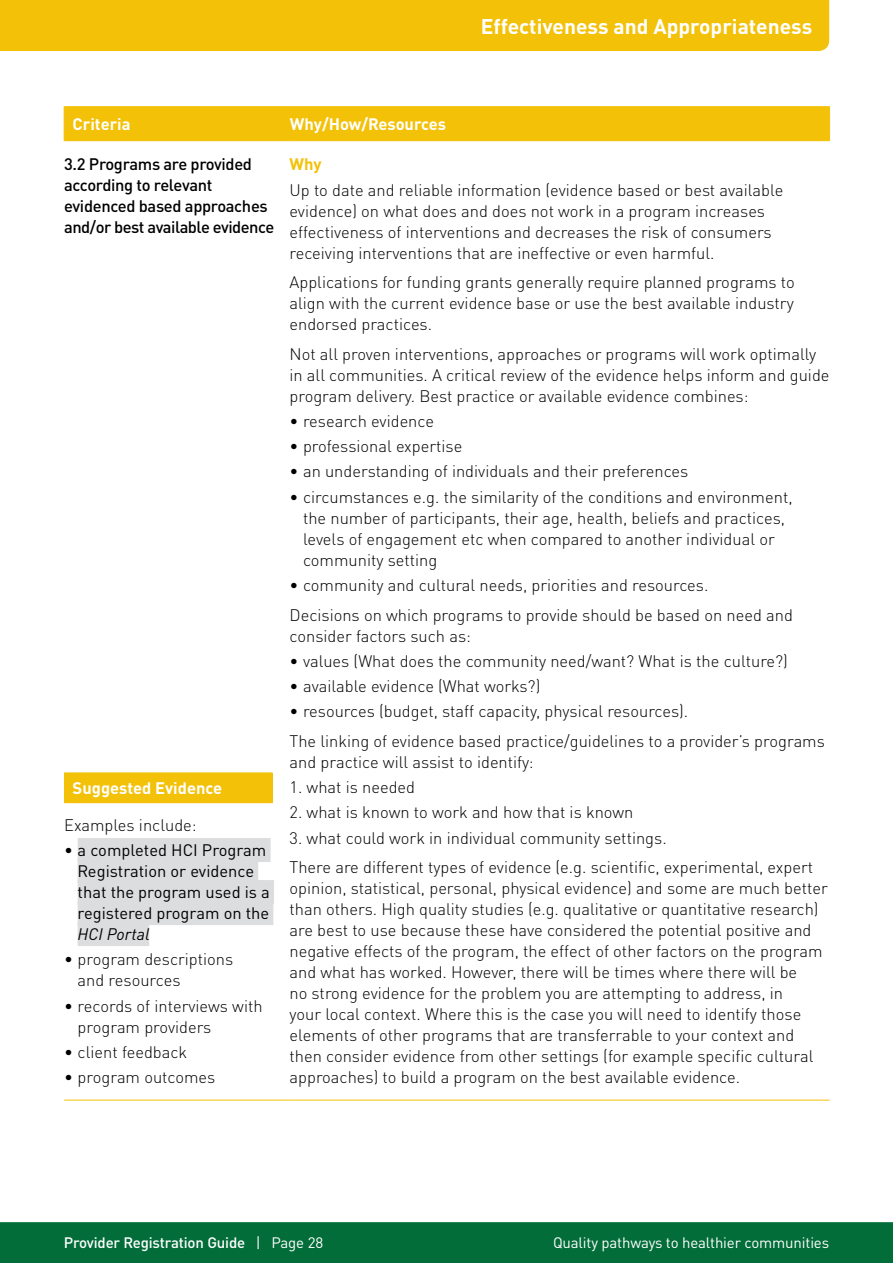
<style>
.page{position:relative;width:893px;height:1263px;background:#fff}
.page>*{position:absolute;margin:0;border:0;box-sizing:border-box;transform-origin:0 0}
.t1{font:700 21px "DINOT";color:#fff}
.t2{font:300 16.5px/21px "DINOT";color:#000}
.t3{font:500 16.5px/21px "DINOT";letter-spacing:-.025em;color:#000}
.t4{font:16.5px/21px "DINOT";color:#000}
.t5{font:700 16.5px "DINOT";color:#fff}
.t6{font:italic 16.5px "DINOT";color:#000}
.t7{font:700 16.5px "DINOT";color:#f3c108}
.t8{font:15px "DINOT";letter-spacing:-.01em;color:#fff}
.t9{font:500 15px "DINOT";letter-spacing:-.01em;color:#fff}
.s1{font-weight:300}
.s2{font-weight:400}
</style>
<div class="page">
<div style="left:0;top:1222px;width:893px;height:41px;background:#026d39"></div>
<div style="left:0;top:0;width:829px;height:51px;background:#f3c108"></div>
<div style="left:65px;top:107px;width:764px;height:33px;background:#f3c108"></div>
<hr style="left:64px;top:106px;width:226px;height:1px;background:#f3c108">
<hr style="left:64px;top:107px;width:1px;height:33px;background:#f3c108">
<hr style="left:290px;top:106px;width:540px;height:1px;background:#f3c108">
<hr style="left:289px;top:107px;width:1px;height:33px;background:#f3c108">
<hr style="left:829px;top:107px;width:1px;height:33px;background:#f3c108">
<hr style="left:64px;top:140px;width:226px;height:1px;background:#f3c108">
<hr style="left:290px;top:140px;width:540px;height:1px;background:#f3c108">
<hr style="left:64px;top:1100px;width:226px;height:1px;background:#f3c108">
<hr style="left:290px;top:1100px;width:540px;height:1px;background:#f3c108">
<div style="left:78px;top:838px;width:193px;height:24px;background:#dcddde"></div>
<div style="left:78px;top:859px;width:180px;height:24px;background:#dcddde"></div>
<div style="left:78px;top:880px;width:196px;height:24px;background:#dcddde"></div>
<div style="left:78px;top:901px;width:195px;height:24px;background:#dcddde"></div>
<div style="left:78px;top:922px;width:71px;height:24px;background:#dcddde"></div>
<div style="left:64px;top:773px;width:209px;height:30px;background:#f3c108"></div>
<hr style="left:64px;top:772px;width:209px;height:1px;background:#f3c108">
<p class="t1" style="left:481px;top:12px;width:333px">Effectiveness and Appropriateness</p>
<p class="t5" style="left:73px;top:113px;width:59px">Criteria</p>
<p class="t5" style="left:290px;top:113px;width:158px">Why/How/Resources</p>
<p class="t3" style="left:64px;top:153px;width:212px">3.2 Programs are provided according to relevant evidenced based approaches and/or best available evidence</p>
<p class="t7" style="left:290px;top:154px;width:34px">Why</p>
<p class="t2" style="left:290px;top:179px;width:495px">Up to date and reliable information (evidence based or best available evidence) on what does and does not work in a program increases effectiveness of interventions and decreases the risk of consumers receiving interventions that are ineffective or even harmful.</p>
<p class="t2" style="left:290px;top:271px;width:507px;text-align:justify">Applications for funding grants generally require planned programs to align with the current evidence base or use the best available industry endorsed practices.</p>
<p class="t2" style="left:290px;top:343px;width:541px">Not all proven interventions, approaches or programs will work optimally in all communities. A critical review of the evidence helps inform and guide program delivery. Best practice or available evidence combines:</p>
<p class="t2" style="left:290px;top:410px;width:146px">• research evidence</p>
<p class="t2" style="left:290px;top:436px;width:174px">• professional expertise</p>
<p class="t2" style="left:290px;top:461px;width:400px">• an understanding of individuals and their preferences</p>
<p class="t2" style="left:303px;top:486px;width:491px;text-indent:-13px">• circumstances e.g. the similarity of the conditions and environment, the number of participants, their age, health, beliefs and practices, levels of engagement etc when compared to another individual or community setting</p>
<p class="t2" style="left:290px;top:574px;width:420px">• community and cultural needs, priorities and resources.</p>
<p class="t5" style="left:73px;top:777px;width:151px">Suggested Evidence</p>
<p class="t2" style="left:64px;top:814px;width:134px">Examples include:</p>
<p class="t4" style="left:78px;top:839px;width:194px;text-indent:-13px"><span class="s1">•</span> a completed HCI Program<br>Registration or evidence that the program used is a registered program on the</p>
<p class="t6" style="left:78px;top:924px;width:73px">HCI Portal</p>
<p class="t2" style="left:78px;top:949px;width:157px;text-indent:-13px">• program descriptions and resources</p>
<p class="t2" style="left:78px;top:995px;width:186px;text-indent:-13px">• records of interviews with program providers</p>
<p class="t2" style="left:64px;top:1041px;width:125px">• client feedback</p>
<p class="t2" style="left:64px;top:1066px;width:153px">• program outcomes</p>
<p class="t2" style="left:290px;top:604px;width:505px">Decisions on which programs to provide should be based on need and consider factors such as:</p>
<p class="t2" style="left:290px;top:650px;width:500px">• values (What does the community need/want? What is the culture?)</p>
<p class="t2" style="left:290px;top:675px;width:252px">• available evidence (What works?)</p>
<p class="t2" style="left:290px;top:696px;width:537px;line-height:29.5px">• resources (budget, staff capacity, physical resources).<br>The linking of evidence based practice/guidelines to a provider’s programs</p>
<p class="t2" style="left:290px;top:751px;width:246px">and practice will assist to identify:</p>
<p class="t2" style="left:290px;top:776px;width:127px">1. what is needed</p>
<p class="t2" style="left:290px;top:802px;width:345px">2. what is known to work and how that is known</p>
<p class="t2" style="left:290px;top:823px;width:525px;line-height:29.5px">3. what could work in individual community settings.<br>There are different types of evidence (e.g. scientific, experimental, expert</p>
<p class="t2" style="left:290px;top:877px;width:540px">opinion, statistical, personal, physical evidence) and some are much better than others. High quality studies (e.g. qualitative or quantitative research) are best to use because these have considered the potential positive and negative effects of the program, the effect of other factors on the program and what has worked. However, there will be times where there will be<br>no strong evidence for the problem you are attempting to address, in<br>your local context. Where this is the case you will need to identify those elements of other programs that are transferrable to your context and then consider evidence from other settings (for example specific cultural approaches) to build a program on the best available evidence.</p>
<p class="t9" style="left:64px;top:1233px;width:261px">Provider Registration Guide <span class="s2">| Page 28</span></p>
<p class="t8" style="left:553px;top:1233px;width:278px">Quality pathways to healthier communities</p>
</div>
